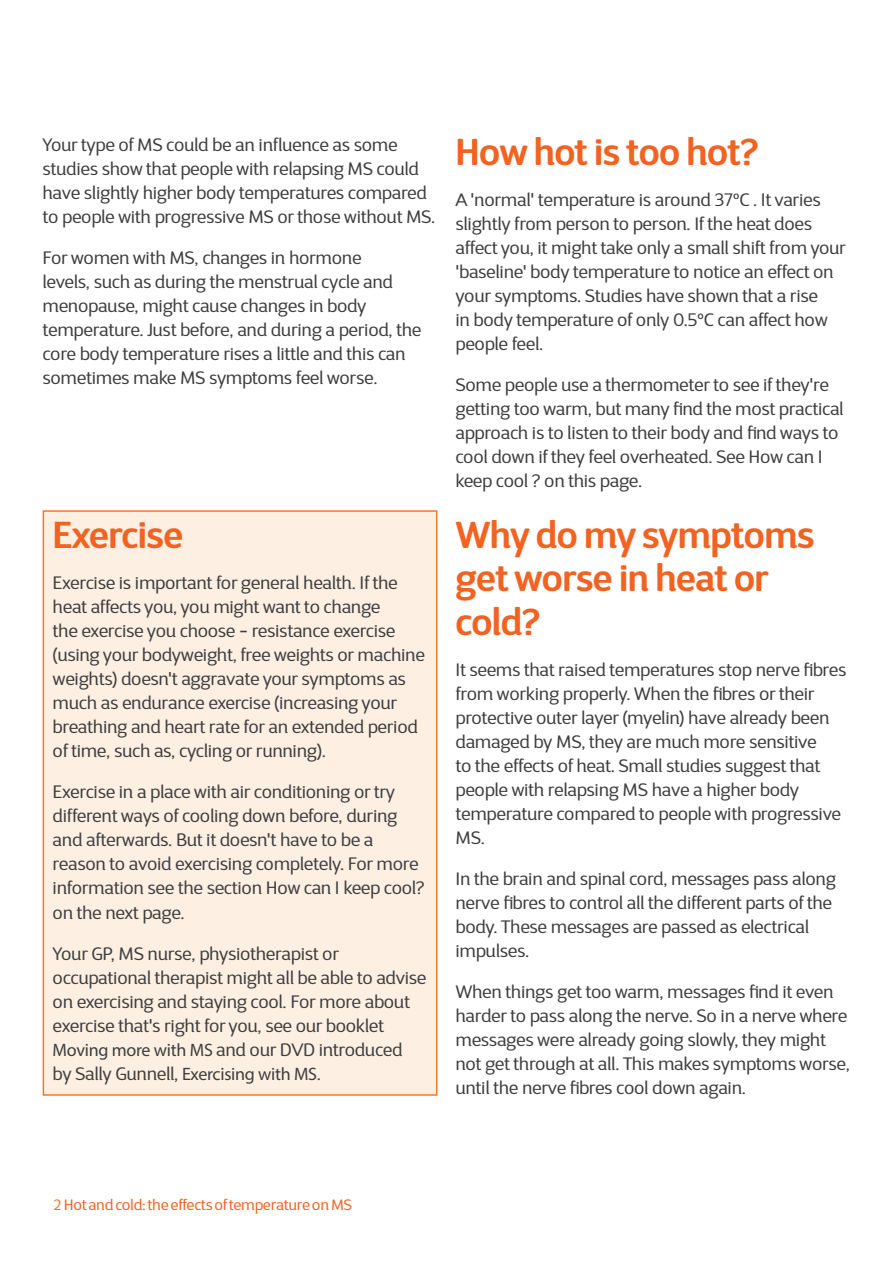
<style>
.page{position:relative;width:893px;height:1263px;background:#fff}
.page>*{position:absolute;margin:0;border:0;box-sizing:border-box;transform-origin:0 0}
.Body_text{font:600 37.5px/43.5px "D Sari";letter-spacing:-.015em;color:#f26221}
.Body_text-2{font:18px/24px "D Sari";letter-spacing:-.015em;color:#3e3e3f}
.Text{font:15px "D Sari";letter-spacing:-.015em;color:#f26221}
.s1{font-family:"Myriad Pro"}
.s2{color:#f37231}
</style>
<div class="page">
<div style="left:43px;top:511px;width:394px;height:584px;background:#fdefe2"></div>
<div style="left:43px;top:510px;width:394px;height:586px;border:2px solid #f4792a"></div>
<p class="Body_text-2" style="left:43px;top:132px;width:394px">Your type of MS could be an influence as some studies show that people with relapsing MS could have slightly higher body temperatures compared to people with progressive MS or those without MS.</p>
<p class="Body_text-2" style="left:43px;top:245px;width:380px">For women with MS, changes in hormone<br>levels, such as during the menstrual cycle and menopause, might cause changes in body temperature. Just before, and during a period, the core body temperature rises a little and this can sometimes make MS symptoms feel worse.</p>
<p class="Body_text" style="left:53px;top:513px;width:132px">Exercise</p>
<p class="Body_text-2" style="left:53px;top:571px;width:374px">Exercise is important for general health. If the heat affects you, you might want to change<br>the exercise you choose - resistance exercise (using your bodyweight, free weights or machine weights) doesn't aggravate your symptoms as much as endurance exercise (increasing your breathing and heart rate for an extended period of time, such as, cycling or running).</p>
<p class="Body_text-2" style="left:53px;top:780px;width:374px">Exercise in a place with air conditioning or try different ways of cooling down before, during and afterwards. But it doesn't have to be a reason to avoid exercising completely. For more information see the section How can I keep cool? on the next page.</p>
<p class="Body_text-2" style="left:53px;top:941px;width:375px">Your GP, MS nurse, physiotherapist or occupational therapist might all be able to advise on exercising and staying cool. For more about exercise that's right for you, see our booklet <span class="s1">Moving more with MS</span> and our DVD introduced<br>by Sally Gunnell, <span class="s1">Exercising with MS</span>.</p>
<p class="Body_text" style="left:455px;top:130px;width:305px">How hot is too hot?</p>
<p class="Body_text-2" style="left:455px;top:188px;width:392px">A 'normal' temperature is around 37°C . It varies slightly from person to person. If the heat does affect you, it might take only a small shift from your 'baseline' body temperature to notice an effect on your symptoms. Studies have shown that a rise<br>in body temperature of only 0.5°C can affect how people feel.</p>
<p class="Body_text-2" style="left:455px;top:373px;width:390px">Some people use a thermometer to see if they're getting too warm, but many find the most practical approach is to listen to their body and find ways to cool down if they feel overheated. See How can I keep cool ? on this page.</p>
<p class="Body_text" style="left:455px;top:512px;width:360px">Why do my symptoms get worse in heat or cold?</p>
<p class="Body_text-2" style="left:455px;top:657px;width:392px">It seems that raised temperatures stop nerve fibres from working properly. When the fibres or their protective outer layer (myelin) have already been damaged by MS, they are much more sensitive<br>to the effects of heat. Small studies suggest that people with relapsing MS have a higher body temperature compared to people with progressive MS.</p>
<p class="Body_text-2" style="left:455px;top:866px;width:382px">In the brain and spinal cord, messages pass along nerve fibres to control all the different parts of the body. These messages are passed as electrical impulses.</p>
<p class="Body_text-2" style="left:455px;top:979px;width:396px">When things get too warm, messages find it even harder to pass along the nerve. So in a nerve where messages were already going slowly, they might not get through at all. This makes symptoms worse, until the nerve fibres cool down again.</p>
<p class="Text" style="left:54px;top:1196px;width:300px"><span class="s2">2</span> Hot and cold: the effects of temperature on MS</p>
</div>
